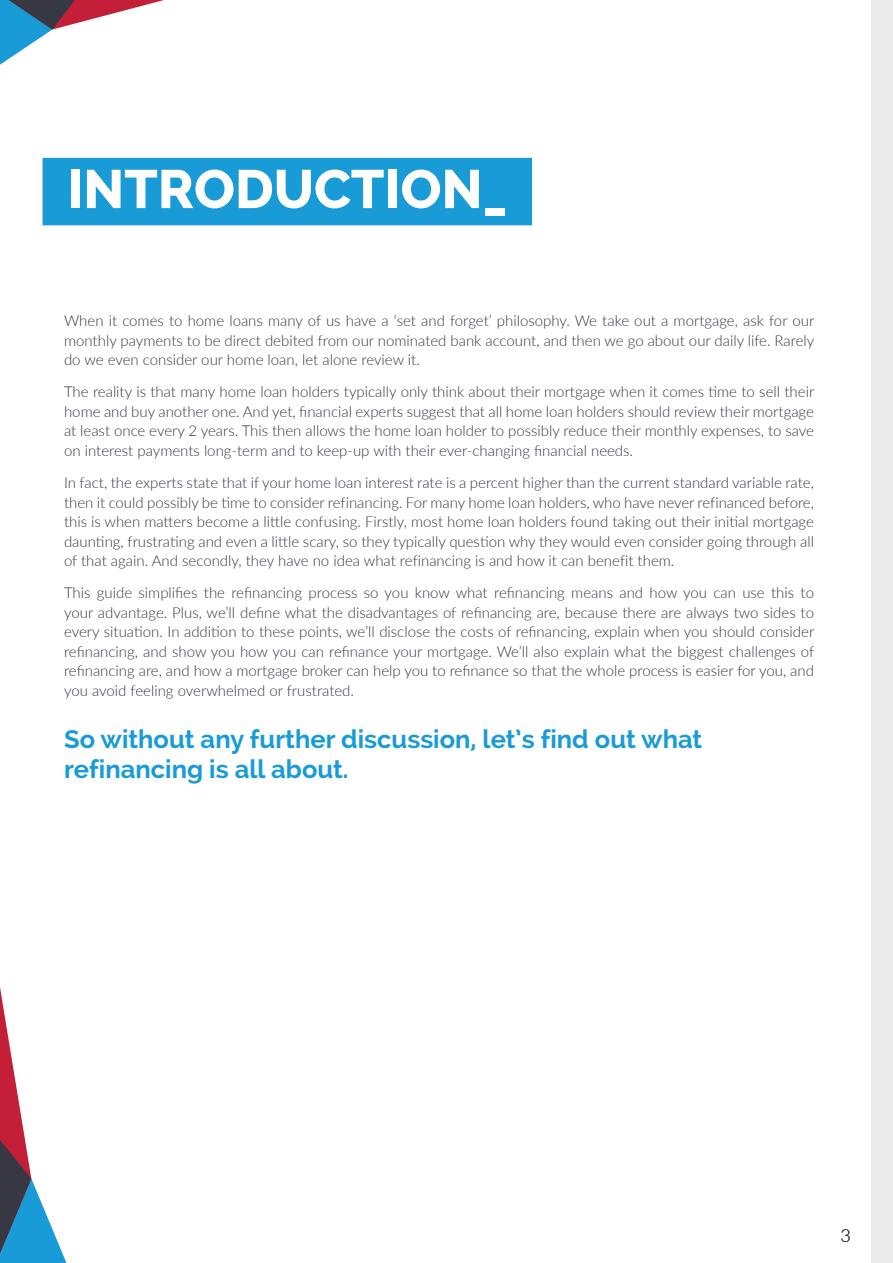
<style>
.page{position:relative;width:893px;height:1263px;background:#fff}
.page>*{position:absolute;margin:0;border:0;box-sizing:border-box;transform-origin:0 0}
.t1{font:800 54px "Raleway";color:#fff}
.Header_1{font:700 25.5px/30.6px "Raleway";color:#199bd8}
.t2{font:300 18px "Lato";color:#231f20}
.Paragraph{font:300 15px/19.5px "Lato";color:#353743;text-align:justify}
.s1{color:#199bd8}
</style>
<div class="page">
<svg style="left:0;top:987px;width:67px;height:276px"></svg>
<svg style="left:0;top:0;width:164px;height:65px"></svg>
<div style="left:871px;top:0;width:22px;height:1263px;background:#e9eae9"></div>
<div style="left:43px;top:158px;width:489px;height:67px;background:#199bd8"></div>
<p class="t1" style="left:67px;top:158px;width:466px">INTRODUCTION_<span class="s1">_</span></p>
<p class="Paragraph" style="left:64px;top:310px;width:752px">When it comes to home loans many of us have a ‘set and forget’ philosophy. We take out a mortgage, ask for our monthly payments to be direct debited from our nominated bank account, and then we go about our daily life. Rarely do we even consider our home loan, let alone review it.</p>
<p class="Paragraph" style="left:64px;top:382px;width:752px">The reality is that many home loan holders typically only think about their mortgage when it comes time to sell their home and buy another one. And yet, financial experts suggest that all home loan holders should review their mortgage at least once every 2 years. This then allows the home loan holder to possibly reduce their monthly expenses, to save on interest payments long-term and to keep-up with their ever-changing financial needs.</p>
<p class="Paragraph" style="left:64px;top:472px;width:751px">In fact, the experts state that if your home loan interest rate is a percent higher than the current standard variable rate, then it could possibly be time to consider refinancing. For many home loan holders, who have never refinanced before, this is when matters become a little confusing. Firstly, most home loan holders found taking out their initial mortgage daunting, frustrating and even a little scary, so they typically question why they would even consider going through all of that again. And secondly, they have no idea what refinancing is and how it can benefit them.</p>
<p class="Paragraph" style="left:64px;top:583px;width:752px">This guide simplifies the refinancing process so you know what refinancing means and how you can use this to your advantage. Plus, we’ll define what the disadvantages of refinancing are, because there are always two sides to every situation. In addition to these points, we’ll disclose the costs of refinancing, explain when you should consider refinancing, and show you how you can refinance your mortgage. We’ll also explain what the biggest challenges of refinancing are, and how a mortgage broker can help you to refinance so that the whole process is easier for you, and you avoid feeling overwhelmed or frustrated.</p>
<p class="Header_1" style="left:64px;top:723px;width:640px">So without any further discussion, let’s find out what refinancing is all about.</p>
<p class="t2" style="left:840px;top:1223px;width:12px">3</p>
</div>
